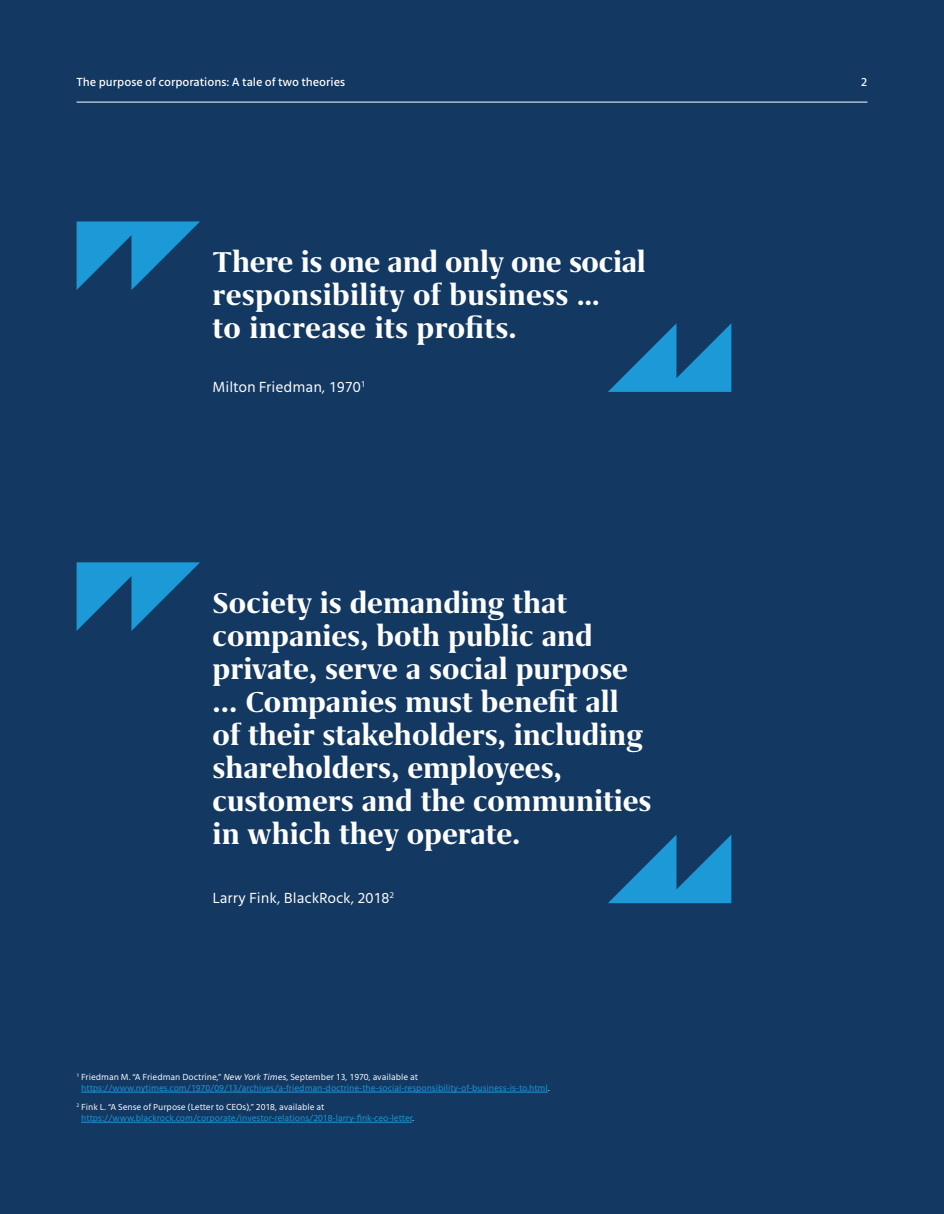
<style>
.page{position:relative;width:944px;height:1214px;background:#133963}
.page>*{position:absolute;margin:0;border:0;box-sizing:border-box;transform-origin:0 0}
.t1{font:700 33px/33px "Grifo S";color:#fff}
.t2{font:15px "Mute";color:#fff}
.t3{font:500 12px "Mute";color:#fff}
.t4{font:9px/10.8px "Mute";color:#1b9ad7}
.s1{color:#fff}
.s2{font-style:italic;color:#fff}
</style>
<div class="page">
<hr style="left:77px;top:102px;width:790px;height:1px;background:#fff">
<svg style="left:77px;top:221px;width:123px;height:69px"></svg>
<svg style="left:77px;top:562px;width:123px;height:69px"></svg>
<svg style="left:608px;top:323px;width:123px;height:69px"></svg>
<svg style="left:608px;top:835px;width:123px;height:68px"></svg>
<hr style="left:81px;top:1091px;width:467px;height:1px;background:#1b9ad7">
<hr style="left:81px;top:1121px;width:331px;height:1px;background:#1b9ad7">
<h3 class="t3" style="left:77px;top:74px;width:270px">The purpose of corporations: A tale of two theories</h3>
<h3 class="t3" style="left:860px;top:74px;width:8px">2</h3>
<h1 class="t1" style="left:213px;top:245px;width:434px">There is one and only one social responsibility of business …<br>to increase its profits.</h1>
<h2 class="t2" style="left:213px;top:378px;width:154px">Milton Friedman, 1970<sup>1</sup></h2>
<h1 class="t1" style="left:213px;top:586px;width:440px">Society is demanding that companies, both public and private, serve a social purpose ... Companies must benefit all of their stakeholders, including shareholders, employees, customers and the communities in which they operate.</h1>
<h2 class="t2" style="left:213px;top:889px;width:183px">Larry Fink, BlackRock, 2018<sup>2</sup></h2>
<p class="t4" style="left:81px;top:1071px;width:470px;text-indent:-5px"><sup>1</sup> <span class="s1">Friedman M. “A Friedman Doctrine,”</span> <span class="s2">New York Times</span><span class="s1">, September 13, 1970, available at </span>https://www.nytimes.com/1970/09/13/archives/a-friedman-doctrine-the-social-responsibility-of-business-is-to.html<span class="s1">.</span></p>
<p class="t4" style="left:81px;top:1102px;width:334px;text-indent:-5px"><sup>2</sup> <span class="s1">Fink L. “A Sense of Purpose (Letter to CEOs),” 2018, available at </span>https://www.blackrock.com/corporate/investor-relations/2018-larry-fink-ceo-letter<span class="s1">.</span></p>
</div>
